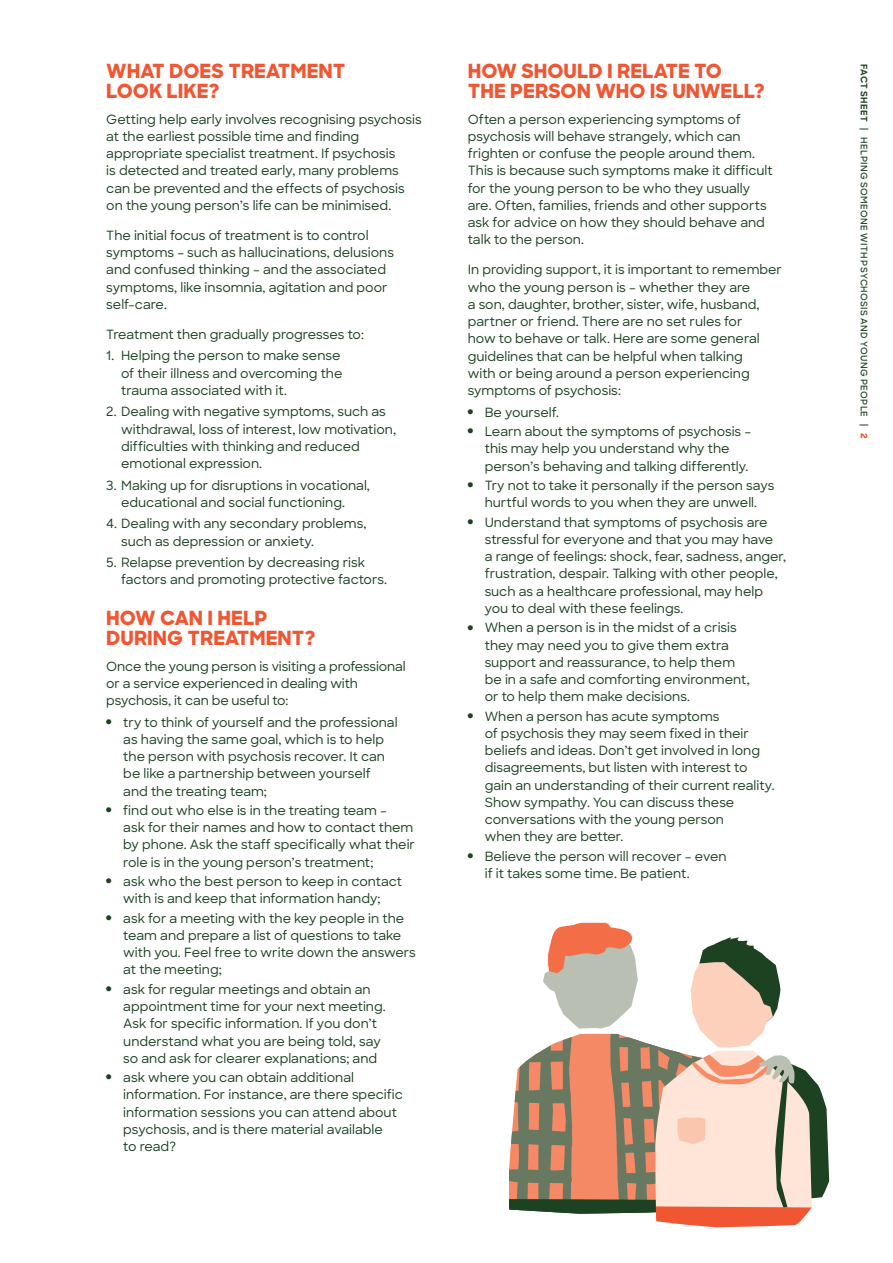
<style>
.page{position:relative;width:893px;height:1263px;background:#fff}
.page>*{position:absolute;margin:0;border:0;box-sizing:border-box;transform-origin:0 0}
.t1{font:800 19.5px/19.5px "Sharp Sans";color:#f15632}
.t2{font:500 12.75px/17.2px "Sharp Sans";color:#1c4221}
.t3{font:600 9px "Sharp Sans";letter-spacing:.045em;color:#1c4221}
.s1{font-family:"Sharp Sans Display No 1";font-weight:900;font-size:16.5px}
.s2{font-weight:700}
.s3{font-weight:800;color:#f15632}
</style>
<div class="page">
<svg style="left:509px;top:923px;width:320px;height:304px"></svg>
<h1 class="t1" style="left:106px;top:61px;width:241px">WHAT DOES TREATMENT<br>LOOK LIKE?</h1>
<p class="t2" style="left:106px;top:110px;width:317px">Getting help early involves recognising psychosis at the earliest possible time and finding appropriate specialist treatment. If psychosis<br>is detected and treated early, many problems can be prevented and the effects of psychosis on the young person’s life can be minimised.</p>
<p class="t2" style="left:106px;top:226px;width:289px">The initial focus of treatment is to control symptoms – such as hallucinations, delusions and confused thinking – and the associated symptoms, like insomnia, agitation and poor self-care.</p>
<p class="t2" style="left:106px;top:325px;width:259px">Treatment then gradually progresses to:</p>
<p class="t2" style="left:121px;top:347px;width:223px;text-indent:-15px">1. Helping the person to make sense of their illness and overcoming the trauma associated with it.</p>
<p class="t2" style="left:121px;top:403px;width:276px;text-indent:-15px">2. Dealing with negative symptoms, such as withdrawal, loss of interest, low motivation, difficulties with thinking and reduced emotional expression.</p>
<p class="t2" style="left:121px;top:476px;width:250px;text-indent:-15px">3. Making up for disruptions in vocational, educational and social functioning.</p>
<p class="t2" style="left:121px;top:515px;width:247px;text-indent:-15px">4. Dealing with any secondary problems, such as depression or anxiety.</p>
<p class="t2" style="left:121px;top:553px;width:267px;text-indent:-15px">5. Relapse prevention by decreasing risk factors and promoting protective factors.</p>
<h1 class="t1" style="left:106px;top:608px;width:211px">HOW CAN I HELP<br>DURING TREATMENT?</h1>
<p class="t2" style="left:106px;top:657px;width:301px">Once the young person is visiting a professional or a service experienced in dealing with psychosis, it can be useful to:</p>
<p class="t2" style="left:123px;top:713px;width:276px;text-indent:-17px"><span class="s1">•</span> try to think of yourself and the professional as having the same goal, which is to help the person with psychosis recover. It can be like a partnership between yourself and the treating team;</p>
<p class="t2" style="left:123px;top:801px;width:293px;text-indent:-17px"><span class="s1">•</span> find out who else is in the treating team –<br>ask for their names and how to contact them by phone. Ask the staff specifically what their role is in the young person’s treatment;</p>
<p class="t2" style="left:106px;top:872px;width:297px;text-align:center"><span class="s1">•</span> ask who the best person to keep in contact with is and keep that information handy;</p>
<p class="t2" style="left:123px;top:909px;width:294px;text-indent:-17px"><span class="s1">•</span> ask for a meeting with the key people in the team and prepare a list of questions to take with you. Feel free to write down the answers at the meeting;</p>
<p class="t2" style="left:123px;top:980px;width:264px;text-indent:-17px"><span class="s1">•</span> ask for regular meetings and obtain an appointment time for your next meeting.<br>Ask for specific information. If you don’t understand what you are being told, say so and ask for clearer explanations; and</p>
<p class="t2" style="left:123px;top:1068px;width:281px;text-indent:-17px"><span class="s1">•</span> ask where you can obtain additional information. For instance, are there specific information sessions you can attend about psychosis, and is there material available<br>to read?</p>
<h1 class="t1" style="left:468px;top:61px;width:299px">HOW SHOULD I RELATE TO<br>THE PERSON WHO IS UNWELL?</h1>
<p class="t2" style="left:468px;top:110px;width:306px">Often a person experiencing symptoms of psychosis will behave strangely, which can frighten or confuse the people around them.<br>This is because such symptoms make it difficult for the young person to be who they usually are. Often, families, friends and other supports ask for advice on how they should behave and talk to the person.</p>
<p class="t2" style="left:468px;top:261px;width:316px">In providing support, it is important to remember who the young person is – whether they are<br>a son, daughter, brother, sister, wife, husband, partner or friend. There are no set rules for<br>how to behave or talk. Here are some general guidelines that can be helpful when talking<br>with or being around a person experiencing symptoms of psychosis:</p>
<p class="t2" style="left:468px;top:403px;width:93px"><span class="s1">•</span> Be yourself.</p>
<p class="t2" style="left:485px;top:422px;width:268px;text-indent:-17px"><span class="s1">•</span> Learn about the symptoms of psychosis – this may help you understand why the person’s behaving and talking differently.</p>
<p class="t2" style="left:468px;top:476px;width:308px;text-align:center"><span class="s1">•</span> Try not to take it personally if the person says hurtful words to you when they are unwell.</p>
<p class="t2" style="left:485px;top:513px;width:303px;text-indent:-17px"><span class="s1">•</span> Understand that symptoms of psychosis are stressful for everyone and that you may have<br>a range of feelings: shock, fear, sadness, anger, frustration, despair. Talking with other people, such as a healthcare professional, may help you to deal with these feelings.</p>
<p class="t2" style="left:485px;top:618px;width:266px;text-indent:-17px"><span class="s1">•</span> When a person is in the midst of a crisis they may need you to give them extra support and reassurance, to help them be in a safe and comforting environment, or to help them make decisions.</p>
<p class="t2" style="left:485px;top:707px;width:291px;text-indent:-17px"><span class="s1">•</span> When a person has acute symptoms<br>of psychosis they may seem fixed in their beliefs and ideas. Don’t get involved in long disagreements, but listen with interest to gain an understanding of their current reality.<br>Show sympathy. You can discuss these conversations with the young person<br>when they are better.</p>
<p class="t2" style="left:485px;top:847px;width:243px;text-indent:-17px"><span class="s1">•</span> Believe the person will recover – even if it takes some time. Be patient.</p>
<p class="t3" style="left:871px;top:64px;width:376px;rotate:90deg"><span class="s2">FACT SHEET</span> | HELPING SOMEONE WITH PSYCHOSIS AND YOUNG PEOPLE | <span class="s3">2</span></p>
</div>
